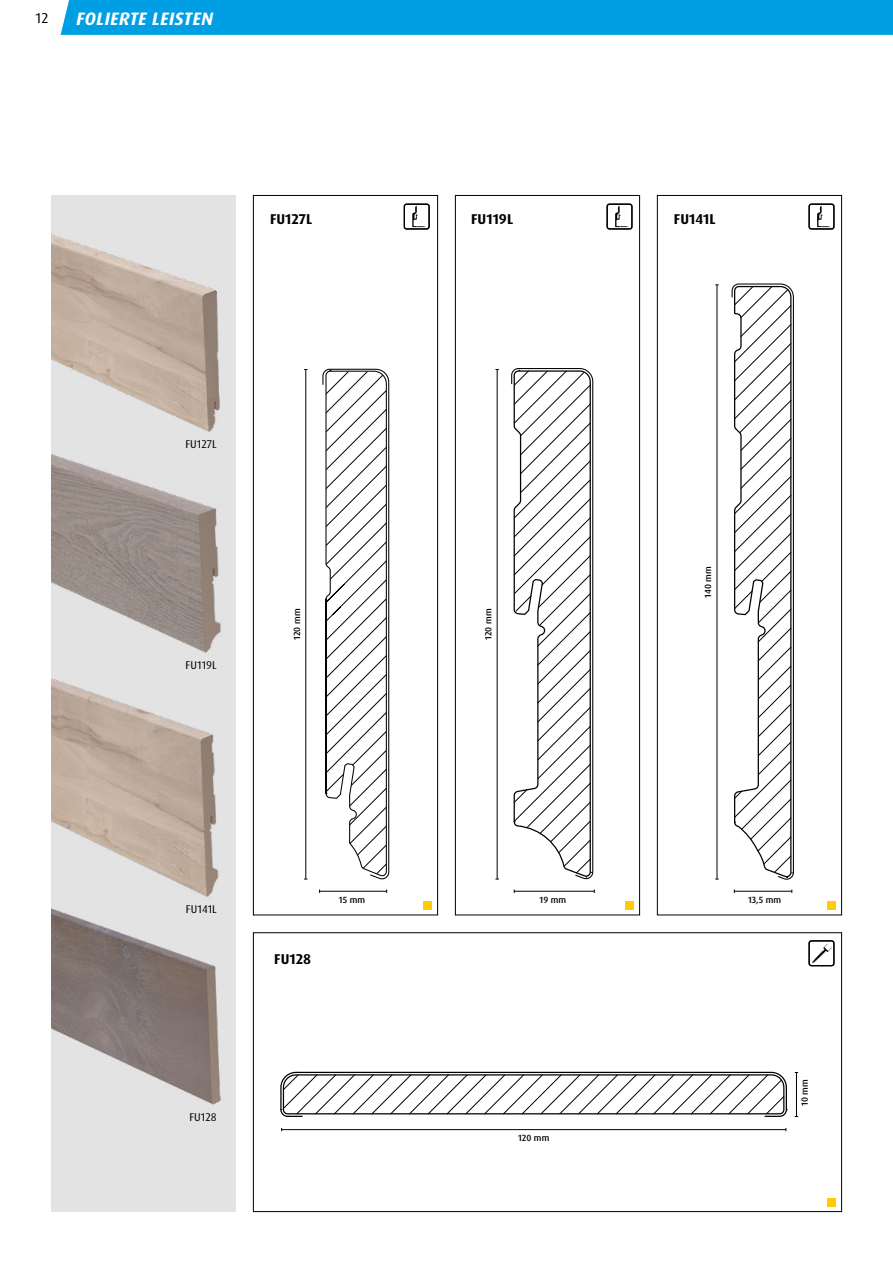
<style>
.page{position:relative;width:893px;height:1263px;background:#fff}
.page>*{position:absolute;margin:0;border:0;box-sizing:border-box;transform-origin:0 0}
.t1{font:italic 700 18px "Dax Pro";letter-spacing:.02em;color:#fff}
.t2{font:14.85px "Arial";color:#010202}
.t3{font:14.7px "Arial";color:#000}
.t4{font:700 14.25px "Dax Pro";letter-spacing:.005em;color:#000}
.t5{font:14.25px "Dax Pro";color:#000}
.t6{font:11.25px "Dax Pro";letter-spacing:.005em;color:#000}
.t7{font:500 9px "Dax Pro";letter-spacing:.005em;color:#000}
</style>
<div class="page">
<div style="left:51px;top:195px;width:185px;height:1017px;background:#e3e3e3"></div>
<img style="left:51px;top:479px;width:202px;height:189px">
<img style="left:51px;top:212px;width:202px;height:267px">
<img style="left:51px;top:908px;width:202px;height:210px">
<img style="left:51px;top:668px;width:202px;height:240px">
<div style="left:455px;top:195px;width:185px;height:720px;border:1px solid #000"></div>
<div style="left:253px;top:195px;width:185px;height:720px;border:1px solid #000"></div>
<div style="left:657px;top:195px;width:185px;height:720px;border:1px solid #000"></div>
<div style="left:253px;top:932px;width:589px;height:280px;border:1px solid #000"></div>
<svg style="left:808px;top:940px;width:27px;height:26px"></svg>
<svg style="left:404px;top:203px;width:26px;height:27px"></svg>
<svg style="left:606px;top:203px;width:27px;height:27px"></svg>
<svg style="left:808px;top:203px;width:27px;height:27px"></svg>
<div style="left:423px;top:901px;width:9px;height:9px;background:#fc0"></div>
<div style="left:625px;top:901px;width:9px;height:9px;background:#fc0"></div>
<div style="left:827px;top:901px;width:9px;height:9px;background:#fc0"></div>
<div style="left:827px;top:1198px;width:9px;height:9px;background:#fc0"></div>
<div style="left:61px;top:0;width:832px;height:35px;background:#009fe3"></div>
<svg style="left:511px;top:368px;width:83px;height:511px"></svg>
<hr style="left:497px;top:369px;width:1px;height:510px;background:#000">
<hr style="left:514px;top:891px;width:80px;height:1px;background:#000">
<hr style="left:305px;top:369px;width:1px;height:510px;background:#000">
<hr style="left:320px;top:891px;width:67px;height:1px;background:#000">
<svg style="left:322px;top:368px;width:68px;height:512px"></svg>
<hr style="left:717px;top:285px;width:1px;height:594px;background:#000">
<hr style="left:734px;top:891px;width:58px;height:1px;background:#000">
<svg style="left:731px;top:283px;width:63px;height:597px"></svg>
<hr style="left:282px;top:1129px;width:504px;height:1px;background:#000">
<hr style="left:796px;top:1072px;width:1px;height:44px;background:#000">
<svg style="left:280px;top:1071px;width:508px;height:46px"></svg>
<h3 class="t5" style="left:36px;top:9px;width:14px">12</h3>
<h1 class="t1" style="left:77px;top:7px;width:138px">FOLIERTE LEISTEN</h1>
<h3 class="t4" style="left:270px;top:209px;width:44px">FU127L</h3>
<h3 class="t4" style="left:471px;top:209px;width:44px">FU119L</h3>
<h3 class="t4" style="left:674px;top:209px;width:43px">FU141L</h3>
<p class="t6" style="left:185px;top:437px;width:33px">FU127L</p>
<p class="t6" style="left:186px;top:657px;width:33px">FU119L</p>
<p class="t7" style="left:291px;top:640px;width:33px;rotate:-90deg">120 mm</p>
<p class="t7" style="left:482px;top:640px;width:33px;rotate:-90deg">120 mm</p>
<p class="t7" style="left:702px;top:598px;width:33px;rotate:-90deg">140 mm</p>
<p class="t6" style="left:186px;top:901px;width:32px">FU141L</p>
<h3 class="t4" style="left:274px;top:950px;width:38px">FU128</h3>
<h2 class="t2" style="left:347px;top:889px;width:18px">15</h2>
<p class="t7" style="left:339px;top:893px;width:28px">15 mm</p>
<p class="t6" style="left:189px;top:1110px;width:29px">FU128</p>
<h2 class="t2" style="left:544px;top:889px;width:18px">19</h2>
<p class="t7" style="left:540px;top:893px;width:28px">19 mm</p>
<p class="t7" style="left:518px;top:1132px;width:33px">120 mm</p>
<h3 class="t3" style="left:521px;top:1132px;width:26px">120</h3>
<h2 class="t2" style="left:748px;top:889px;width:31px">13.5</h2>
<p class="t7" style="left:748px;top:893px;width:35px">13,5 mm</p>
<p class="t7" style="left:799px;top:1106px;width:28px;rotate:-90deg">10 mm</p>
</div>
